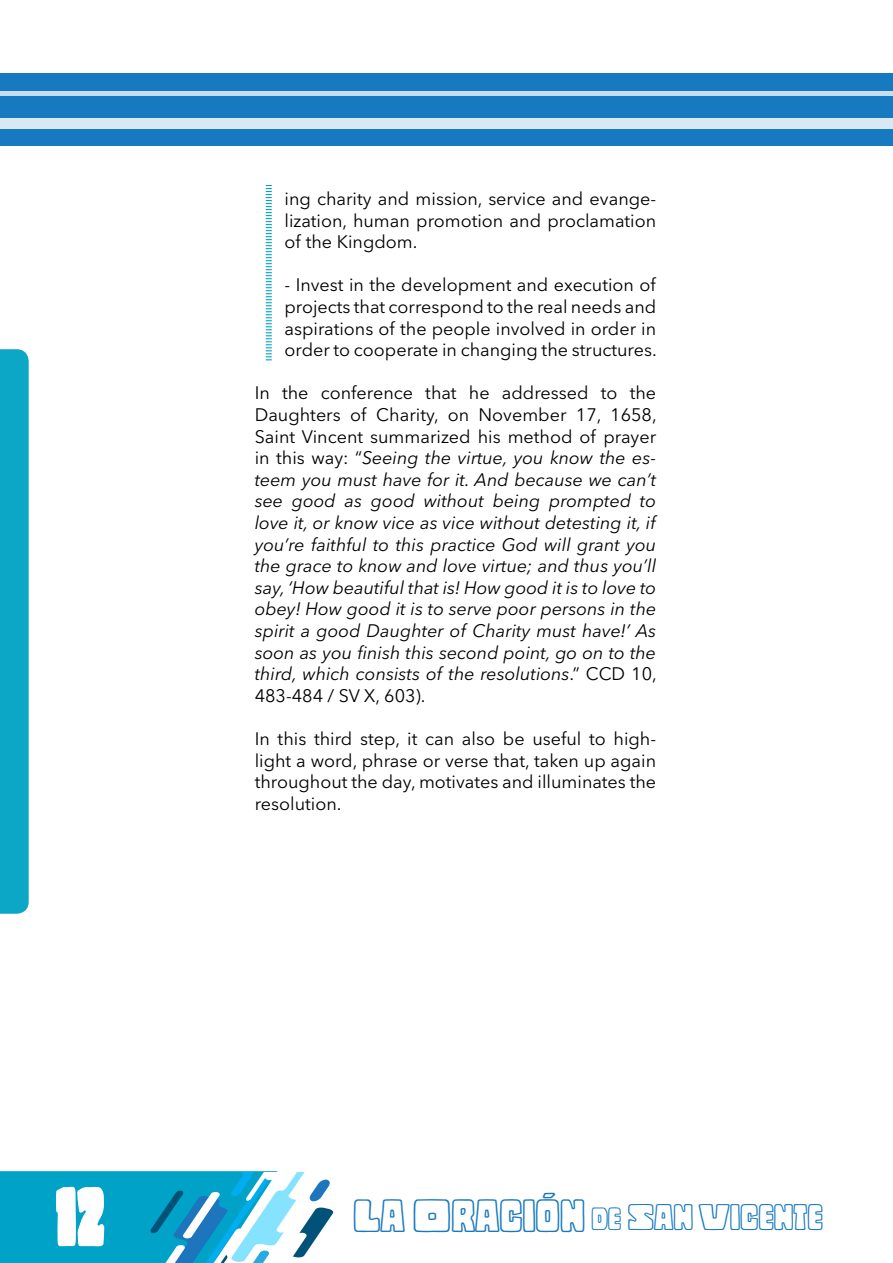
<style>
.page{position:relative;width:893px;height:1263px;background:#fff}
.page>*{position:absolute;margin:0;border:0;box-sizing:border-box;transform-origin:0 0}
.t1{font:78.75px "Copal Std Solid";color:#fff;scale:.67 1}
.t2{font:34.5px "Copal Std Outline";color:#1779bf}
.Cuerpo{font:italic 18px/21.6px "Avenir Next LT Pro";color:#000;text-align:justify}
.Cuerpo-2{font:18px/21.6px "Avenir Next LT Pro";color:#000;text-align:justify}
.s1{font-style:normal}
.s2{font-size:43.5px}
.s3{font-size:30px}
</style>
<div class="page">
<div style="left:0;top:349px;width:29px;height:565px;background:#0ca7c6"></div>
<div style="left:0;top:73px;width:893px;height:73px;background:#1779bf"></div>
<div style="left:0;top:91px;width:893px;height:5px;background:#c6deef"></div>
<div style="left:0;top:118px;width:893px;height:11px;background:#d9e9f4"></div>
<svg style="left:0;top:1171px;width:334px;height:92px"></svg>
<svg style="left:266px;top:185px;width:6px;height:175px"></svg>
<p class="Cuerpo-2" style="left:284px;top:188px;width:373px">ing charity and mission, service and evange&shy;lization, human promotion and proclamation of the Kingdom.</p>
<p class="Cuerpo-2" style="left:284px;top:274px;width:374px">- Invest in the development and execution of projects that correspond to the real needs and aspirations of the people involved in order in order to cooperate in changing the structures.</p>
<p class="Cuerpo" style="left:255px;top:382px;width:404px"><span class="s1">In the conference that he addressed to the Daughters of Charity, on November 17, 1658, Saint Vincent summarized his method of prayer in this way: “</span>Seeing the virtue, you know the es&shy;teem you must have for it. And because we can’t see good as good without being prompted to love it, or know vice as vice without detesting it, if you’re faithful to this practice God will grant you the grace to know and love virtue; and thus you’ll say, ‘How beautiful that is! How good it is to love to obey! How good it is to serve poor persons in the spirit a good Daughter of Charity must have!’ As soon as you finish this second point, go on to the third, which consists of the resolutions<span class="s1">.” CCD 10, 483-484 / SV X, 603).</span></p>
<p class="Cuerpo-2" style="left:255px;top:728px;width:403px">In this third step, it can also be useful to high&shy;light a word, phrase or verse that, taken up again throughout the day, motivates and illuminates the resolution.</p>
<h1 class="t1" style="left:56px;top:1175px;width:75px">12</h1>
<h2 class="t2" style="left:353px;top:1199px;width:471px"><span class="s2">LA ORACIÓN</span> <span class="s3">DE</span> SAN VICENTE</h2>
</div>
